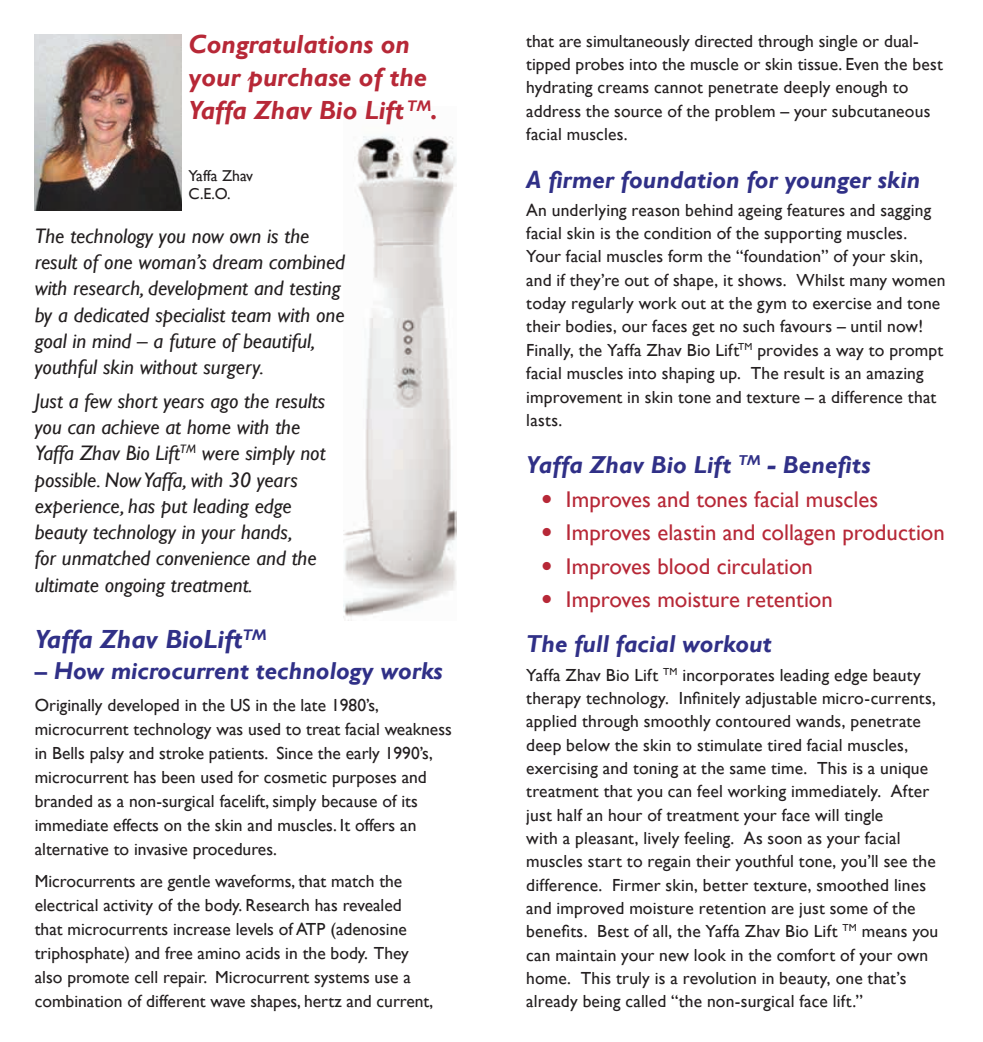
<style>
.page{position:relative;width:983px;height:1042px;background:#fff}
.page>*{position:absolute;margin:0;border:0;box-sizing:border-box;transform-origin:0 0}
.t1{font:italic 700 26.25px/33.2px "Gill Sans";color:#b72837}
.t2{font:italic 700 26.25px "Gill Sans";color:#303087}
.t3{font:italic 700 24.5px "Gill Sans";color:#303087}
.t4{font:22.75px "Gill Sans";color:#b72837}
.t5{font:italic 21px/26.2px "Gill Sans";color:#231f20}
.t6{font:17.5px/23.3px "Gill Sans";letter-spacing:.005em;color:#231f20}
.t7{font:15.75px/17.5px "Gill Sans";color:#231f20}
.s1{font-family:"Helvetica Neue LT";font-weight:500}
</style>
<div class="page">
<img style="left:343px;top:136px;width:113px;height:485px">
<img style="left:35px;top:35px;width:146px;height:175px">
<h1 class="t1" style="left:189px;top:28px;width:251px">Congratulations on your purchase of the<br>Yaffa Zhav Bio Lift <sup>TM</sup>.</h1>
<p class="t7" style="left:189px;top:167px;width:66px">Yaffa Zhav<br>C.E.O.</p>
<p class="t5" style="left:35px;top:223px;width:312px">The technology you now own is the result of one woman’s dream combined with research, development and testing by a dedicated specialist team with one goal in mind – a future of beautiful, youthful skin without surgery.</p>
<p class="t5" style="left:35px;top:388px;width:292px">Just a few short years ago the results you can achieve at home with the Yaffa Zhav Bio Lift<sup>TM</sup> were simply not possible. Now Yaffa, with 30 years experience, has put leading edge beauty technology in your hands,<br>for unmatched convenience and the ultimate ongoing treatment.</p>
<h1 class="t2" style="left:35px;top:624px;width:233px">Yaffa Zhav BioLift<sup>TM</sup></h1>
<h2 class="t3" style="left:35px;top:656px;width:409px">– How microcurrent technology works</h2>
<p class="t6" style="left:35px;top:693px;width:418px;line-height:24.2px">Originally developed in the US in the late 1980’s, microcurrent technology was used to treat facial weakness in Bells palsy and stroke patients. Since the early 1990’s, microcurrent has been used for cosmetic purposes and branded as a non-surgical facelift, simply because of its immediate effects on the skin and muscles. It offers an alternative to invasive procedures.</p>
<p class="t6" style="left:35px;top:869px;width:400px;line-height:24.2px">Microcurrents are gentle waveforms, that match the electrical activity of the body. Research has revealed that microcurrents increase levels of ATP (adenosine triphosphate) and free amino acids in the body. They also promote cell repair. Microcurrent systems use a combination of different wave shapes, hertz and current,</p>
<p class="t6" style="left:526px;top:30px;width:418px">that are simultaneously directed through single or dual&shy;tipped probes into the muscle or skin tissue. Even the best hydrating creams cannot penetrate deeply enough to address the source of the problem – your subcutaneous facial muscles.</p>
<h2 class="t3" style="left:526px;top:165px;width:395px">A firmer foundation for younger skin</h2>
<p class="t6" style="left:526px;top:199px;width:420px">An underlying reason behind ageing features and sagging facial skin is the condition of the supporting muscles.<br>Your facial muscles form the “foundation” of your skin, and if they’re out of shape, it shows. Whilst many women today regularly work out at the gym to exercise and tone their bodies, our faces get no such favours – until now!<br>Finally, the Yaffa Zhav Bio Lift<sup>TM</sup> provides a way to prompt facial muscles into shaping up. The result is an amazing improvement in skin tone and texture – a difference that lasts.</p>
<h2 class="t3" style="left:526px;top:451px;width:346px">Yaffa Zhav Bio Lift <sup>TM</sup> - Benefits</h2>
<h3 class="t4" style="left:541px;top:486px;width:338px"><span class="s1">•</span> Improves and tones facial muscles</h3>
<h3 class="t4" style="left:541px;top:519px;width:405px"><span class="s1">•</span> Improves elastin and collagen production</h3>
<h3 class="t4" style="left:541px;top:553px;width:273px"><span class="s1">•</span> Improves blood circulation</h3>
<h3 class="t4" style="left:541px;top:586px;width:293px"><span class="s1">•</span> Improves moisture retention</h3>
<h2 class="t3" style="left:526px;top:630px;width:247px">The full facial workout</h2>
<p class="t6" style="left:526px;top:663px;width:413px">Yaffa Zhav Bio Lift <sup>TM</sup> incorporates leading edge beauty therapy technology. Infinitely adjustable micro-currents, applied through smoothly contoured wands, penetrate deep below the skin to stimulate tired facial muscles, exercising and toning at the same time. This is a unique treatment that you can feel working immediately. After just half an hour of treatment your face will tingle<br>with a pleasant, lively feeling. As soon as your facial muscles start to regain their youthful tone, you’ll see the difference. Firmer skin, better texture, smoothed lines and improved moisture retention are just some of the benefits. Best of all, the Yaffa Zhav Bio Lift <sup>TM</sup> means you can maintain your new look in the comfort of your own home. This truly is a revolution in beauty, one that’s already being called “the non-surgical face lift.”</p>
</div>
